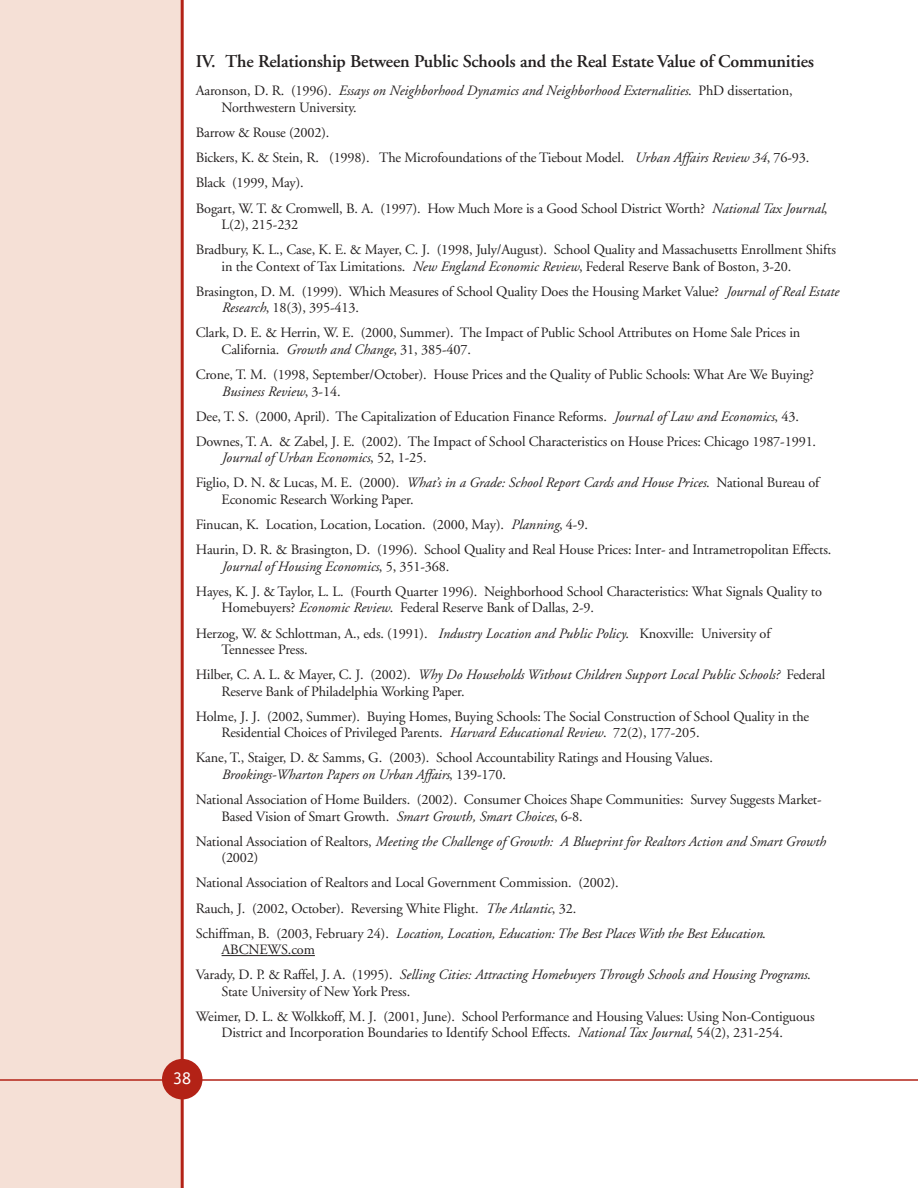
<style>
.page{position:relative;width:918px;height:1188px;background:#fff}
.page>*{position:absolute;margin:0;border:0;box-sizing:border-box;transform-origin:0 0}
.t1{font:600 18px "Adobe Garamond";letter-spacing:-.01em;color:#231f1f}
.t2{font:18px "Officina Serif";color:#fff}
.t3{font:14.25px/25.2px "Adobe Garamond";letter-spacing:-.01em;color:#231f1f}
.t4{font:italic 14.25px/25.2px "Adobe Garamond";color:#231f1f}
.s1{font-style:italic}
.s2{font-style:normal}
</style>
<div class="page">
<div style="left:0;top:0;width:182px;height:1188px;background:#f5e0d6"></div>
<hr style="left:222px;top:955px;width:46px;height:1px;background:#231f1f">
<hr style="left:268px;top:955px;width:47px;height:1px;background:#231f1f">
<div style="left:162px;top:1059px;width:40px;height:40px;background:#b32216;border-radius:50%"></div>
<hr style="left:181px;top:0;width:3px;height:1188px;background:#b32216">
<hr style="left:0;top:1079px;width:918px;height:2px;background:#b32216">
<p class="t1" style="left:196px;top:54px;width:620px">IV. The Relationship Between Public Schools and the Real Estate Value of Communities</p>
<p class="t3" style="left:222px;top:84px;width:573px;line-height:16.5px;text-indent:-26px">Aaronson, D. R. (1996). <span class="s1">Essays on Neighborhood Dynamics and Neighborhood Externalities</span>. PhD dissertation,<br>Northwestern University.</p>
<p class="t3" style="left:196px;top:121px;width:633px">Barrow &amp; Rouse (2002).<br>Bickers, K. &amp; Stein, R. (1998). The Microfoundations of the Tiebout Model. <span class="s1">Urban Affairs Review 34</span>, 76-93.<br>Black (1999, May).<br>Bogart, W. T. &amp; Cromwell, B. A. (1997). How Much More is a Good School District Worth? <span class="s1">National Tax Journal</span>,</p>
<p class="t3" style="left:196px;top:213px;width:642px;text-indent:26px">L(2), 215-232<br>Bradbury, K. L., Case, K. E. &amp; Mayer, C. J. (1998, July/August). School Quality and Massachusetts Enrollment Shifts</p>
<p class="t3" style="left:196px;top:255px;width:644px;text-indent:26px">in the Context of Tax Limitations. <span class="s1">New England Economic Review</span>, Federal Reserve Bank of Boston, 3-20.<br>Brasington, D. M. (1999). Which Measures of School Quality Does the Housing Market Value? <span class="s1">Journal of Real Estate</span></p>
<p class="t3" style="left:196px;top:296px;width:606px;text-indent:26px"><span class="s1">Research</span>, 18(3), 395-413.<br>Clark, D. E. &amp; Herrin, W. E. (2000, Summer). The Impact of Public School Attributes on Home Sale Prices in</p>
<p class="t3" style="left:196px;top:338px;width:620px;text-indent:26px">California. <span class="s1">Growth and Change</span>, 31, 385-407.<br>Crone, T. M. (1998, September/October). House Prices and the Quality of Public Schools: What Are We Buying?</p>
<p class="t3" style="left:196px;top:380px;width:622px;text-indent:26px"><span class="s1">Business Review</span>, 3-14.<br>Dee, T. S. (2000, April). The Capitalization of Education Finance Reforms. <span class="s1">Journal of Law and Economics</span>, 43.<br>Downes, T. A. &amp; Zabel, J. E. (2002). The Impact of School Characteristics on House Prices: Chicago 1987-1991.</p>
<p class="t4" style="left:196px;top:447px;width:625px;text-indent:26px">Journal of Urban Economics<span class="s2">, 52, 1-25.<br>Figlio, D. N. &amp; Lucas, M. E. (2000).</span> What’s in a Grade: School Report Cards and House Prices<span class="s2">. National Bureau of</span></p>
<p class="t3" style="left:196px;top:488px;width:637px;text-indent:26px">Economic Research Working Paper.<br>Finucan, K. Location, Location, Location. (2000, May). <span class="s1">Planning</span>, 4-9.<br>Haurin, D. R. &amp; Brasington, D. (1996). School Quality and Real House Prices: Inter- and Intrametropolitan Effects.</p>
<p class="t3" style="left:196px;top:555px;width:628px;text-indent:26px"><span class="s1">Journal of Housing Economics</span>, 5, 351-368.<br>Hayes, K. J. &amp; Taylor, L. L. (Fourth Quarter 1996). Neighborhood School Characteristics: What Signals Quality to</p>
<p class="t3" style="left:196px;top:597px;width:576px;text-indent:26px">Homebuyers? <span class="s1">Economic Review</span>. Federal Reserve Bank of Dallas, 2-9.<br>Herzog, W. &amp; Schlottman, A., eds. (1991). <span class="s1">Industry Location and Public Policy</span>. Knoxville: University of</p>
<p class="t4" style="left:196px;top:638px;width:631px;text-indent:26px"><span class="s2">Tennessee Press.<br>Hilber, C. A. L. &amp; Mayer, C. J. (2002).</span> Why Do Households Without Children Support Local Public Schools? <span class="s2">Federal</span></p>
<p class="t3" style="left:196px;top:680px;width:615px;text-indent:26px">Reserve Bank of Philadelphia Working Paper.<br>Holme, J. J. (2002, Summer). Buying Homes, Buying Schools: The Social Construction of School Quality in the</p>
<p class="t3" style="left:196px;top:722px;width:519px;text-indent:26px">Residential Choices of Privileged Parents. <span class="s1">Harvard Educational Review</span>. 72(2), 177-205.<br>Kane, T., Staiger, D. &amp; Samms, G. (2003). School Accountability Ratings and Housing Values.</p>
<p class="t3" style="left:196px;top:763px;width:627px;text-indent:26px"><span class="s1">Brookings-Wharton Papers on Urban Affairs</span>, 139-170.<br>National Association of Home Builders. (2002). Consumer Choices Shape Communities: Survey Suggests Market-</p>
<p class="t4" style="left:196px;top:805px;width:631px;text-indent:26px"><span class="s2">Based Vision of Smart Growth.</span> Smart Growth, Smart Choices<span class="s2">, 6-8.<br>National Association of Realtors,</span> Meeting the Challenge of Growth: A Blueprint for Realtors Action and Smart Growth</p>
<p class="t3" style="left:196px;top:846px;width:572px;text-indent:26px">(2002)<br>National Association of Realtors and Local Government Commission. (2002).<br>Rauch, J. (2002, October). Reversing White Flight. <span class="s1">The Atlantic</span>, 32.<br>Schiffman, B. (2003, February 24). <span class="s1">Location, Location, Education: The Best Places With the Best Education</span>.</p>
<p class="t4" style="left:196px;top:938px;width:616px;text-indent:26px"><span class="s2">ABCNEWS.com<br>Varady, D. P. &amp; Raffel, J. A. (1995).</span> Selling Cities: Attracting Homebuyers Through Schools and Housing Programs<span class="s2">.</span></p>
<p class="t3" style="left:196px;top:980px;width:620px;text-indent:26px">State University of New York Press.<br>Weimer, D. L. &amp; Wolkkoff, M. J. (2001, June). School Performance and Housing Values: Using Non-Contiguous</p>
<p class="t3" style="left:222px;top:1022px;width:563px">District and Incorporation Boundaries to Identify School Effects. <span class="s1">National Tax Journal</span>, 54(2), 231-254.</p>
<p class="t2" style="left:173px;top:1071px;width:19px">38</p>
</div>
